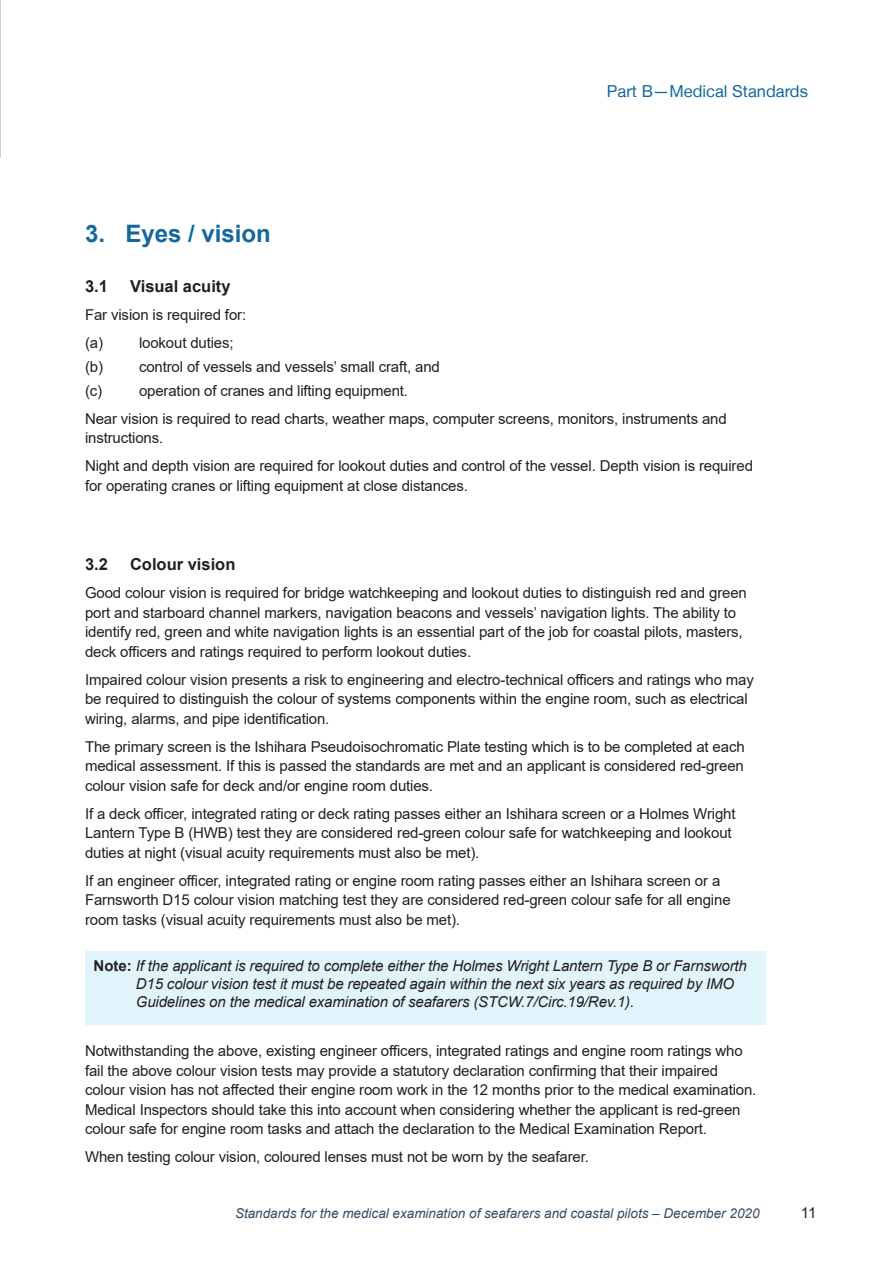
<style>
.page{position:relative;width:893px;height:1263px;background:#fff}
.page>*{position:absolute;margin:0;border:0;box-sizing:border-box;transform-origin:0 0}
.t1{font:700 24px "Arial";color:#13689b}
.t2{font:700 16.5px "Arial";color:#231f20}
.t3{font:16.5px "Helvetica Neue LT";color:#13689b}
.t4{font:15px/19.5px "Arial";letter-spacing:-.01em;color:#231f20}
.t5{font:italic 15px/18px "Arial";letter-spacing:-.01em;color:#231f20}
.t6{font:italic 13.5px "Arial";color:#354d63}
.s1{font-weight:700;font-style:normal}
</style>
<div class="page">
<div style="left:85px;top:951px;width:680px;height:74px;background:#e1f4fc"></div>
<p class="t3" style="left:607px;top:81px;width:203px">Part B—Medical Standards</p>
<h1 class="t1" style="left:85px;top:216px;width:187px">3. Eyes / vision</h1>
<p class="t2" style="left:85px;top:275px;width:24px">3.1</p>
<p class="t2" style="left:130px;top:275px;width:102px">Visual acuity</p>
<p class="t4" style="left:85px;top:301px;width:163px;line-height:28px">Far vision is required for: (a) lookout duties;</p>
<p class="t4" style="left:85px;top:355px;width:356px;line-height:23.7px">(b) control of vessels and vessels’ small craft, and (c)</p>
<p class="t4" style="left:85px;top:377px;width:643px;line-height:28px;text-indent:54px">operation of cranes and lifting equipment.<br>Near vision is required to read charts, weather maps, computer screens, monitors, instruments and</p>
<p class="t4" style="left:85px;top:424px;width:669px;line-height:28px">instructions.<br>Night and depth vision are required for lookout duties and control of the vessel. Depth vision is required</p>
<p class="t4" style="left:85px;top:476px;width:384px">for operating cranes or lifting equipment at close distances.</p>
<p class="t2" style="left:85px;top:553px;width:24px">3.2</p>
<p class="t2" style="left:130px;top:553px;width:107px">Colour vision</p>
<p class="t4" style="left:85px;top:583px;width:663px">Good colour vision is required for bridge watchkeeping and lookout duties to distinguish red and green port and starboard channel markers, navigation beacons and vessels’ navigation lights. The ability to identify red, green and white navigation lights is an essential part of the job for coastal pilots, masters, deck officers and ratings required to perform lookout duties.</p>
<p class="t4" style="left:85px;top:669px;width:670px">Impaired colour vision presents a risk to engineering and electro-technical officers and ratings who may be required to distinguish the colour of systems components within the engine room, such as electrical wiring, alarms, and pipe identification.</p>
<p class="t4" style="left:85px;top:736px;width:661px;text-align:justify">The primary screen is the Ishihara Pseudoisochromatic Plate testing which is to be completed at each medical assessment. If this is passed the standards are met and an applicant is considered red-green colour vision safe for deck and/or engine room duties.</p>
<p class="t4" style="left:85px;top:803px;width:652px">If a deck officer, integrated rating or deck rating passes either an Ishihara screen or a Holmes Wright<br>Lantern Type B (HWB) test they are considered red-green colour safe for watchkeeping and lookout duties at night (visual acuity requirements must also be met).</p>
<p class="t4" style="left:85px;top:870px;width:647px">If an engineer officer, integrated rating or engine room rating passes either an Ishihara screen or a<br>Farnsworth D15 colour vision matching test they are considered red-green colour safe for all engine room tasks (visual acuity requirements must also be met).</p>
<p class="t5" style="left:136px;top:956px;width:613px;text-indent:-42px"><span class="s1">Note:</span> If the applicant is required to complete either the Holmes Wright Lantern Type B or Farnsworth<br>D15 colour vision test it must be repeated again within the next six years as required by IMO<br>Guidelines on the medical examination of seafarers (STCW.7/Circ.19/Rev.1).</p>
<p class="t4" style="left:85px;top:1041px;width:673px">Notwithstanding the above, existing engineer officers, integrated ratings and engine room ratings who fail the above colour vision tests may provide a statutory declaration confirming that their impaired colour vision has not affected their engine room work in the 12 months prior to the medical examination.<br>Medical Inspectors should take this into account when considering whether the applicant is red-green colour safe for engine room tasks and attach the declaration to the Medical Examination Report.</p>
<p class="t4" style="left:85px;top:1147px;width:505px">When testing colour vision, coloured lenses must not be worn by the seafarer.</p>
<p class="t6" style="left:235px;top:1205px;width:526px">Standards for the medical examination of seafarers and coastal pilots – December 2020</p>
<p class="t4" style="left:801px;top:1203px;width:17px">11</p>
</div>
